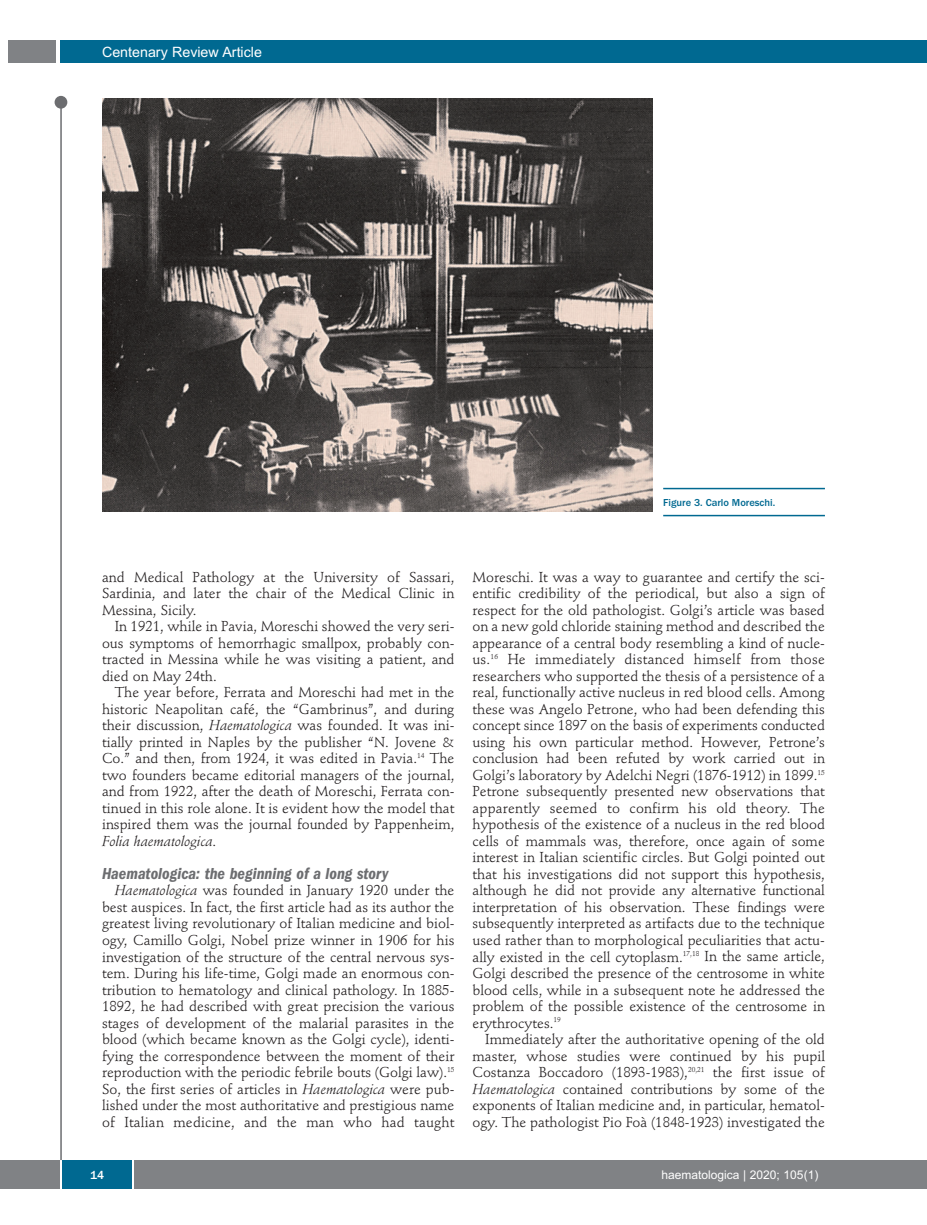
<style>
.page{position:relative;width:927px;height:1225px;background:#fff}
.page>*{position:absolute;margin:0;border:0;box-sizing:border-box;transform-origin:0 0}
.t1{font:italic 600 condensed 16.5px "Franklin Gothic";color:#6c6d70}
.t2{font:14.25px/16.5px "Stempel Schneidler";color:#231f20;text-align:justify}
.t3{font:14.25px "Arial";color:#fff}
.t4{font:12px "Arial";color:#fff}
.t5{font:500 12px "Franklin Gothic";color:#fff}
.t6{font:500 10.5px "Franklin Gothic";color:#006991}
.s1{font-style:italic}
</style>
<div class="page">
<div style="left:911px;top:40px;width:16px;height:22px;background:#006991"></div>
<div style="left:910px;top:1160px;width:17px;height:28px;background:#808285"></div>
<div style="left:60px;top:40px;width:852px;height:22px;background:#006991"></div>
<div style="left:9px;top:40px;width:47px;height:22px;background:#808285"></div>
<div style="left:0;top:1160px;width:911px;height:28px;background:#808285"></div>
<div style="left:62px;top:1160px;width:71px;height:28px;background:#006991"></div>
<hr style="left:60px;top:1160px;width:2px;height:28px;background:#fff">
<svg style="left:133px;top:1160px;width:1px;height:28px"></svg>
<div style="left:55px;top:96px;width:12px;height:13px;background:#6c6d70;border-radius:50%"></div>
<hr style="left:60px;top:99px;width:2px;height:1061px;background:#6c6d70">
<img style="left:102px;top:98px;width:551px;height:414px">
<hr style="left:663px;top:488px;width:162px;height:1px;background:#006991">
<hr style="left:663px;top:515px;width:162px;height:1px;background:#006991">
<p class="t3" style="left:102px;top:44px;width:161px">Centenary Review Article</p>
<p class="t6" style="left:663px;top:496px;width:114px">Figure 3. Carlo Moreschi.</p>
<p class="t2" style="left:102px;top:570px;width:354px">and Medical Pathology at the University of Sassari, Sardinia, and later the chair of the Medical Clinic in Messina, Sicily.</p>
<p class="t2" style="left:102px;top:619px;width:354px;text-indent:13px">In 1921, while in Pavia, Moreschi showed the very seri&shy;ous symptoms of hemorrhagic smallpox, probably con&shy;tracted in Messina while he was visiting a patient, and died on May 24th.</p>
<p class="t2" style="left:102px;top:685px;width:354px;text-indent:13px">The year before, Ferrata and Moreschi had met in the historic Neapolitan café, the “Gambrinus”, and during their discussion, <span class="s1">Haematologica</span> was founded. It was ini&shy;tially printed in Naples by the publisher “N. Jovene &amp; Co.” and then, from 1924, it was edited in Pavia.<sup>14</sup> The two founders became editorial managers of the journal, and from 1922, after the death of Moreschi, Ferrata con&shy;tinued in this role alone. It is evident how the model that inspired them was the journal founded by Pappenheim, <span class="s1">Folia haematologica</span>.</p>
<p class="t1" style="left:102px;top:867px;width:288px">Haematologica: the beginning of a long story</p>
<p class="t2" style="left:102px;top:883px;width:354px;text-indent:13px"><span class="s1">Haematologica</span> was founded in January 1920 under the best auspices. In fact, the first article had as its author the greatest living revolutionary of Italian medicine and biol&shy;ogy, Camillo Golgi, Nobel prize winner in 1906 for his investigation of the structure of the central nervous sys&shy;tem. During his life-time, Golgi made an enormous con&shy;tribution to hematology and clinical pathology. In 1885- 1892, he had described with great precision the various stages of development of the malarial parasites in the blood (which became known as the Golgi cycle), identi&shy;fying the correspondence between the moment of their reproduction with the periodic febrile bouts (Golgi law).<sup>15<br></sup>So, the first series of articles in <span class="s1">Haematologica</span> were pub&shy;lished under the most authoritative and prestigious name of Italian medicine, and the man who had taught</p>
<p class="t2" style="left:472px;top:570px;width:354px">Moreschi. It was a way to guarantee and certify the sci&shy;entific credibility of the periodical, but also a sign of respect for the old pathologist. Golgi’s article was based on a new gold chloride staining method and described the appearance of a central body resembling a kind of nucle&shy;us.<sup>16</sup> He immediately distanced himself from those researchers who supported the thesis of a persistence of a real, functionally active nucleus in red blood cells. Among these was Angelo Petrone, who had been defending this concept since 1897 on the basis of experiments conducted using his own particular method. However, Petrone’s conclusion had been refuted by work carried out in Golgi’s laboratory by Adelchi Negri (1876-1912) in 1899.<sup>15<br></sup>Petrone subsequently presented new observations that apparently seemed to confirm his old theory. The hypothesis of the existence of a nucleus in the red blood cells of mammals was, therefore, once again of some interest in Italian scientific circles. But Golgi pointed out that his investigations did not support this hypothesis, although he did not provide any alternative functional interpretation of his observation. These findings were subsequently interpreted as artifacts due to the technique used rather than to morphological peculiarities that actu&shy;ally existed in the cell cytoplasm.<sup>17,18</sup> In the same article, Golgi described the presence of the centrosome in white blood cells, while in a subsequent note he addressed the problem of the possible existence of the centrosome in erythrocytes.<sup>19</sup></p>
<p class="t2" style="left:472px;top:1032px;width:354px;text-indent:13px">Immediately after the authoritative opening of the old master, whose studies were continued by his pupil Costanza Boccadoro (1893-1983),<sup>20,21</sup> the first issue of <span class="s1">Haematologica</span> contained contributions by some of the exponents of Italian medicine and, in particular, hematol&shy;ogy. The pathologist Pio Foà (1848-1923) investigated the</p>
<p class="t5" style="left:90px;top:1167px;width:16px">14</p>
<p class="t4" style="left:661px;top:1167px;width:158px">haematologica | 2020; 105(1)</p>
</div>
